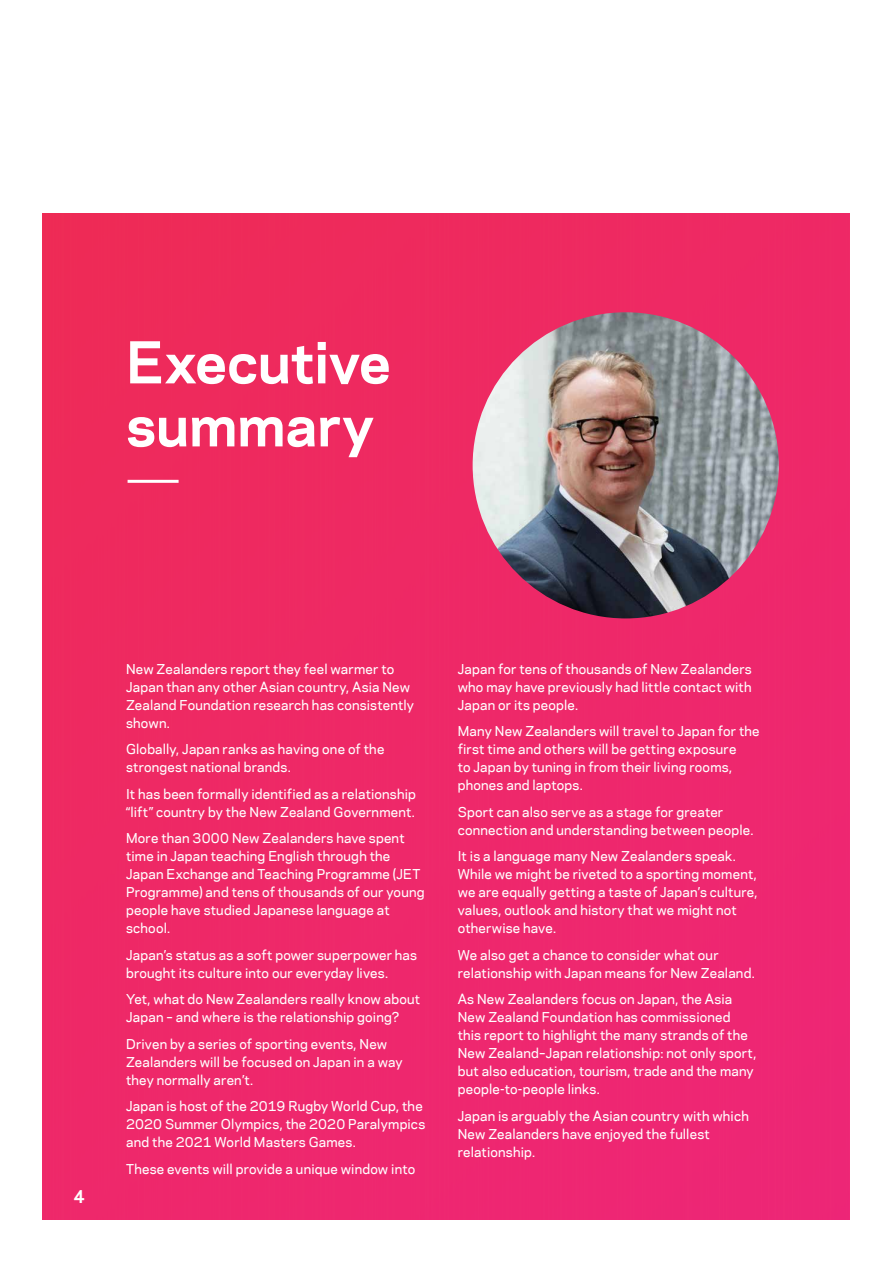
<style>
.page{position:relative;width:893px;height:1263px;background:#fff}
.page>*{position:absolute;margin:0;border:0;box-sizing:border-box;transform-origin:0 0}
.t1{font:700 54px/63px "Polaris";letter-spacing:-.005em;color:#fff}
.t2{font:700 16.5px "Polaris";color:#fff}
.t3{font:500 12.75px/18px "Polaris";letter-spacing:.015em;color:#fff}
</style>
<div class="page">
<img style="left:43px;top:213px;width:807px;height:1006px">
<hr style="left:128px;top:480px;width:51px;height:3px;background:#fff">
<img style="left:473px;top:312px;width:306px;height:306px;border-radius:153px">
<h1 class="t1" style="left:126px;top:328px;width:266px">Executive summary</h1>
<p class="t2" style="left:73px;top:1184px;width:13px">4</p>
<p class="t3" style="left:126px;top:659px;width:290px">New Zealanders report they feel warmer to Japan than any other Asian country, Asia New Zealand Foundation research has consistently shown.</p>
<p class="t3" style="left:126px;top:739px;width:260px">Globally, Japan ranks as having one of the strongest national brands.</p>
<p class="t3" style="left:126px;top:784px;width:291px">It has been formally identified as a relationship “lift” country by the New Zealand Government.</p>
<p class="t3" style="left:126px;top:828px;width:300px">More than 3000 New Zealanders have spent time in Japan teaching English through the Japan Exchange and Teaching Programme (JET Programme) and tens of thousands of our young people have studied Japanese language at school.</p>
<p class="t3" style="left:126px;top:945px;width:292px">Japan’s status as a soft power superpower has brought its culture into our everyday lives.</p>
<p class="t3" style="left:126px;top:989px;width:296px">Yet, what do New Zealanders really know about<br>Japan – and where is the relationship going?</p>
<p class="t3" style="left:126px;top:1034px;width:278px">Driven by a series of sporting events, New<br>Zealanders will be focused on Japan in a way they normally aren’t.</p>
<p class="t3" style="left:126px;top:1096px;width:301px">Japan is host of the 2019 Rugby World Cup, the<br>2020 Summer Olympics, the 2020 Paralympics and the 2021 World Masters Games.</p>
<p class="t3" style="left:126px;top:1159px;width:291px">These events will provide a unique window into</p>
<p class="t3" style="left:458px;top:659px;width:296px;text-align:justify">Japan for tens of thousands of New Zealanders who may have previously had little contact with Japan or its people.</p>
<p class="t3" style="left:458px;top:721px;width:303px">Many New Zealanders will travel to Japan for the first time and others will be getting exposure<br>to Japan by tuning in from their living rooms, phones and laptops.</p>
<p class="t3" style="left:458px;top:802px;width:297px">Sport can also serve as a stage for greater connection and understanding between people.</p>
<p class="t3" style="left:458px;top:847px;width:301px">It is a language many New Zealanders speak.<br>While we might be riveted to a sporting moment, we are equally getting a taste of Japan’s culture, values, outlook and history that we might not otherwise have.</p>
<p class="t3" style="left:458px;top:945px;width:299px">We also get a chance to consider what our relationship with Japan means for New Zealand.</p>
<p class="t3" style="left:458px;top:990px;width:300px">As New Zealanders focus on Japan, the Asia New Zealand Foundation has commissioned this report to highlight the many strands of the New Zealand–Japan relationship: not only sport, but also education, tourism, trade and the many people-to-people links.</p>
<p class="t3" style="left:458px;top:1106px;width:293px">Japan is arguably the Asian country with which<br>New Zealanders have enjoyed the fullest relationship.</p>
</div>
